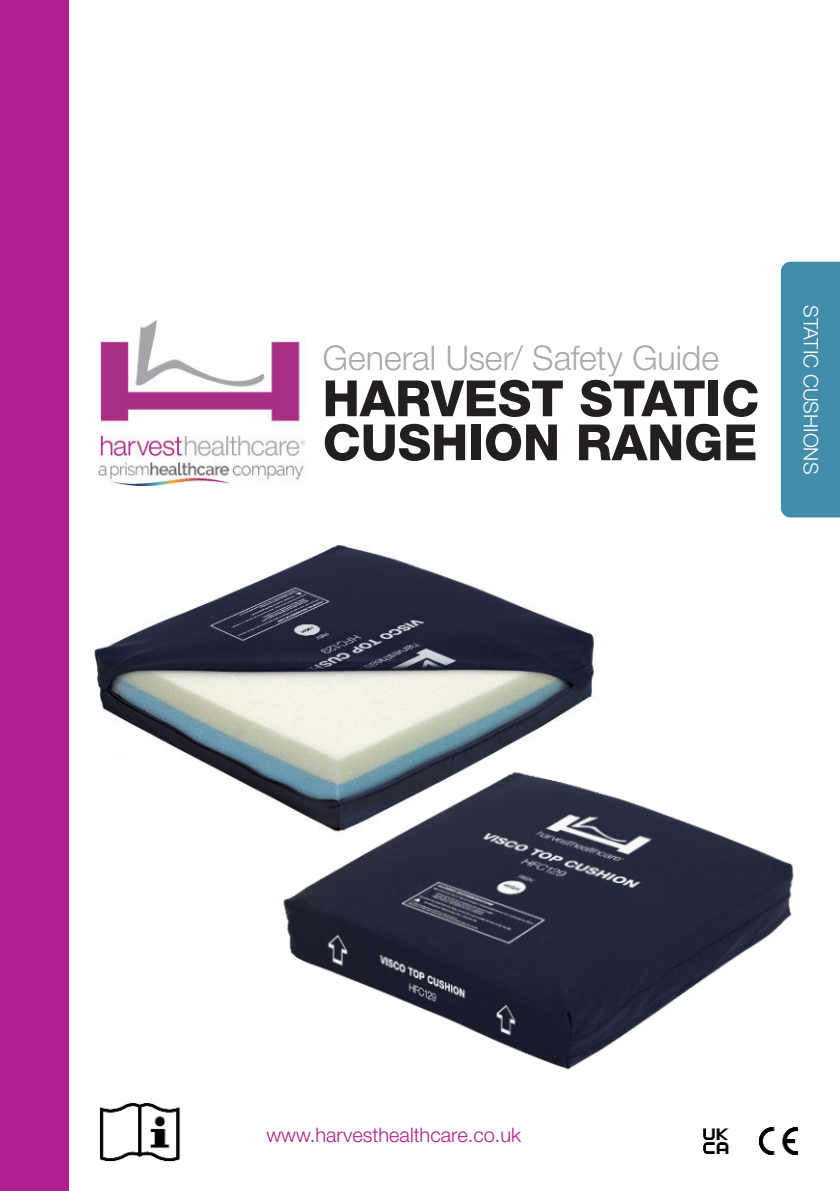
<style>
.page{position:relative;width:840px;height:1191px;background:#fff}
.page>*{position:absolute;margin:0;border:0;box-sizing:border-box;transform-origin:0 0}
.t1{font:800 50px/44px "Helvetica Neue";color:#231f20}
.t2{font:300 34px "Helvetica Neue";color:#a7a9ac}
.t3{font:300 20px "Helvetica Neue";color:#ae208e}
.t4{font:300 20px "Helvetica Neue";color:#fff}
</style>
<div class="page">
<div style="left:780px;top:262px;width:59px;height:255px;background:#428daa"></div>
<img style="left:759px;top:1127px;width:38px;height:27px">
<img style="left:99px;top:1102px;width:81px;height:60px">
<img style="left:98px;top:320px;width:208px;height:165px">
<img style="left:703px;top:1128px;width:26px;height:25px">
<div style="left:0;top:0;width:68px;height:1191px;background:#ae208e"></div>
<img style="left:94px;top:545px;width:501px;height:250px">
<img style="left:266px;top:761px;width:528px;height:309px">
<h2 class="t2" style="left:322px;top:345px;width:398px">General User/ Safety Guide</h2>
<h1 class="t1" style="left:322px;top:380px;width:438px">HARVEST STATIC<br>CUSHION RANGE</h1>
<p class="t4" style="left:817px;top:305px;width:170px;rotate:90deg">STATIC CUSHIONS</p>
<p class="t3" style="left:266px;top:1127px;width:256px">www.harvesthealthcare.co.uk</p>
</div>
